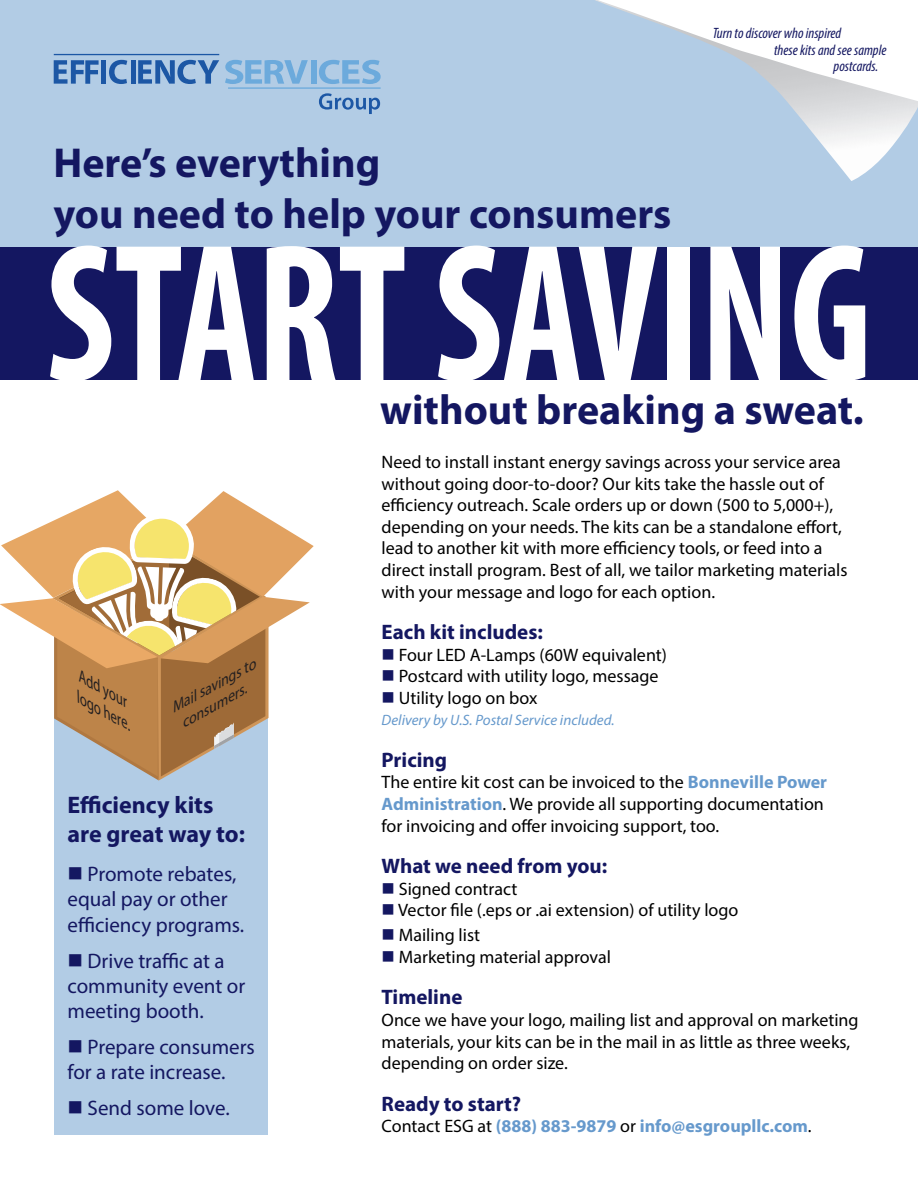
<style>
.page{position:relative;width:918px;height:1188px;background:#fff}
.page>*{position:absolute;margin:0;border:0;box-sizing:border-box;transform-origin:0 0}
.t1{font:700 condensed 198.3px "Myriad Pro";color:#fff;scale:.88 1}
.t2{font:700 42px "Myriad Pro";color:#141761}
.t3{font:700 24px "Myriad Pro";color:#141761}
.t4{font:21px/25.2px "Myriad Pro";color:#141761}
.t5{font:700 21px "Myriad Pro";color:#141761}
.t6{font:18px/21.6px "Myriad Pro";color:#000}
.t7{font:700 18px "Myriad Pro";color:#69c}
.t8{font:italic 15.9px/19px "Myriad Pro";color:#231f20;scale:.91 1}
.t9{font:italic condensed 15px "Myriad Pro";color:#141761}
.t10{font:italic 15px "Myriad Pro";color:#69c}
.t11{font:italic 14.85px/17.9px "Myriad Pro";color:#231f20}
.s1{color:#141761}
.s2{font-weight:700;color:#69c}
.s3{font-weight:400;color:#000}
</style>
<div class="page">
<div style="left:55px;top:608px;width:213px;height:527px;background:#b2cce5"></div>
<div style="left:0;top:0;width:918px;height:259px;background:#b2cce5"></div>
<div style="left:0;top:247px;width:918px;height:133px;background:#141761"></div>
<svg style="left:54px;top:60px;width:45px;height:24px"></svg>
<div style="left:101px;top:60px;width:5px;height:24px;background:#1c57a5"></div>
<svg style="left:109px;top:60px;width:18px;height:24px"></svg>
<div style="left:131px;top:60px;width:5px;height:24px;background:#1c57a5"></div>
<svg style="left:138px;top:60px;width:81px;height:24px"></svg>
<svg style="left:319px;top:93px;width:61px;height:21px"></svg>
<svg style="left:225px;top:60px;width:83px;height:24px"></svg>
<div style="left:311px;top:60px;width:5px;height:24px;background:#6caadc"></div>
<svg style="left:319px;top:60px;width:62px;height:24px"></svg>
<hr style="left:54px;top:54px;width:165px;height:1px;background:#1c57a5">
<hr style="left:228px;top:87px;width:153px;height:2px;background:#6caadc">
<svg style="left:0;top:490px;width:314px;height:291px"></svg>
<img style="left:595px;top:0;width:323px;height:181px">
<p class="t2" style="left:54px;top:136px;width:328px">Here’s everything</p>
<p class="t2" style="left:54px;top:186px;width:619px">you need to help your consumers</p>
<p class="t9" style="left:713px;top:24px;width:130px">Turn to discover who inspired</p>
<p class="t9" style="left:774px;top:41px;width:114px">these kits and see sample</p>
<p class="t9" style="left:834px;top:57px;width:46px">postcards.</p>
<p class="t1" style="left:46px;top:190px;width:941px">START SAVING</p>
<p class="t8" style="left:94px;top:672px;width:68px;text-indent:-9px;rotate:29deg">Add your logo here.</p>
<p class="t11" style="left:167px;top:701px;width:96px;rotate:-29deg">Mail savings to consumers.</p>
<p class="t3" style="left:68px;top:789px;width:148px">Efficiency kits</p>
<p class="t3" style="left:68px;top:818px;width:179px">are great way to:</p>
<p class="t4" style="left:68px;top:861px;width:170px">■ Promote rebates,</p>
<p class="t4" style="left:68px;top:886px;width:162px">equal pay or other</p>
<p class="t4" style="left:68px;top:912px;width:178px">efficiency programs.</p>
<p class="t4" style="left:68px;top:948px;width:179px">■ Drive traffic at a community event or meeting booth.</p>
<p class="t4" style="left:68px;top:1034px;width:189px">■ Prepare consumers</p>
<p class="t4" style="left:68px;top:1059px;width:160px">for a rate increase.</p>
<p class="t4" style="left:68px;top:1095px;width:164px">■ Send some love.</p>
<p class="t2" style="left:380px;top:383px;width:485px">without breaking a sweat.</p>
<p class="t6" style="left:382px;top:451px;width:461px">Need to install instant energy savings across your service area without going door-to-door? Our kits take the hassle out of</p>
<p class="t6" style="left:382px;top:494px;width:453px">efficiency outreach. Scale orders up or down (500 to 5,000+),</p>
<p class="t6" style="left:382px;top:516px;width:467px">depending on your needs. The kits can be a standalone effort, lead to another kit with more efficiency tools, or feed into a direct install program. Best of all, we tailor marketing materials with your message and logo for each option.</p>
<p class="t5" style="left:382px;top:618px;width:163px">Each kit includes:</p>
<p class="t6" style="left:382px;top:643px;width:287px"><span class="s1">■</span> Four LED A-Lamps (60W equivalent)</p>
<p class="t6" style="left:382px;top:665px;width:279px"><span class="s1">■</span> Postcard with utility logo, message</p>
<p class="t6" style="left:382px;top:687px;width:157px"><span class="s1">■</span> Utility logo on box</p>
<p class="t10" style="left:382px;top:711px;width:234px">Delivery by U.S. Postal Service included.</p>
<p class="t5" style="left:382px;top:746px;width:67px">Pricing</p>
<p class="t6" style="left:382px;top:771px;width:447px">The entire kit cost can be invoiced to the <span class="s2">Bonneville Power</span></p>
<p class="t6" style="left:382px;top:793px;width:444px"><span class="s2">Administration</span>. We provide all supporting documentation</p>
<p class="t6" style="left:382px;top:814px;width:339px">for invoicing and offer invoicing support, too.</p>
<p class="t5" style="left:382px;top:852px;width:227px">What we need from you:</p>
<p class="t6" style="left:382px;top:877px;width:137px"><span class="s1">■</span> Signed contract</p>
<p class="t6" style="left:382px;top:899px;width:358px"><span class="s1">■</span> Vector file (.eps or .ai extension) of utility logo</p>
<p class="t6" style="left:382px;top:924px;width:100px"><span class="s1">■</span> Mailing list</p>
<p class="t6" style="left:382px;top:946px;width:231px"><span class="s1">■</span> Marketing material approval</p>
<p class="t5" style="left:382px;top:984px;width:82px">Timeline</p>
<p class="t6" style="left:382px;top:1009px;width:479px">Once we have your logo, mailing list and approval on marketing materials, your kits can be in the mail in as little as three weeks, depending on order size.</p>
<p class="t5" style="left:382px;top:1090px;width:141px">Ready to start?</p>
<p class="t7" style="left:382px;top:1114px;width:432px"><span class="s3">Contact ESG at</span> (888) 883-9879 <span class="s3">or</span> info@esgroupllc.com<span class="s3">.</span></p>
</div>
